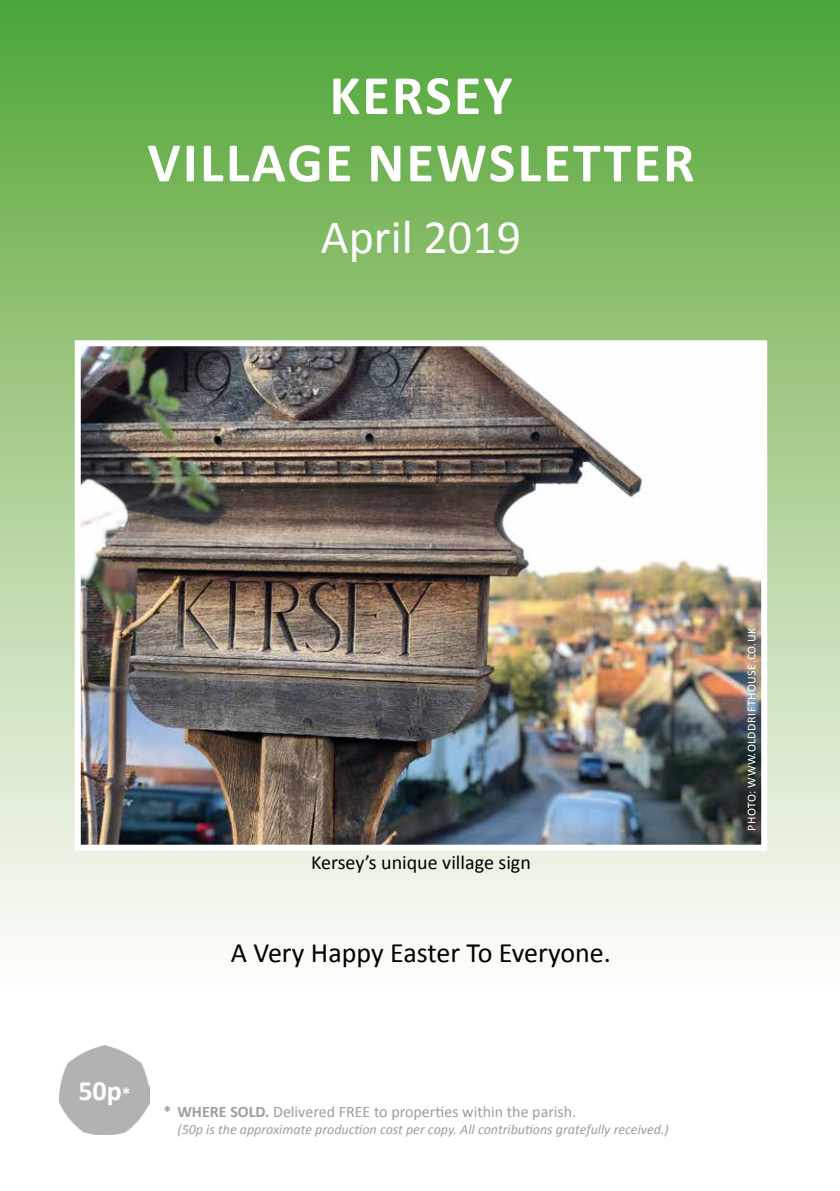
<style>
.page{position:relative;width:840px;height:1191px;background:#fff}
.page>*{position:absolute;margin:0;border:0;box-sizing:border-box;transform-origin:0 0}
.t1{font:700 56px/67.2px "Calibri";letter-spacing:.04em;color:#fff;text-align:center}
.t2{font:48px "Calibri";color:#fff}
.t3{font:28px "Calibri";color:#000}
.t4{font:700 28px "Calibri";color:#fff}
.t5{font:20px "Calibri";color:#000}
.t6{font:16px "Calibri";color:#9d9d9c}
.t7{font:italic 14px "Calibri";color:#9d9d9c}
.t8{font:12px "Calibri";letter-spacing:.04em;color:#fff}
.s1{font-size:18px}
.s2{font-weight:700}
</style>
<div class="page">
<div style="left:0;top:0;width:839px;height:1003px;background:linear-gradient(to bottom,#55a535,#fff)"></div>
<img style="left:82px;top:347px;width:677px;height:496px">
<div style="left:75px;top:340px;width:691px;height:510px;border:6px solid #fff"></div>
<img style="left:59px;top:1045px;width:90px;height:89px">
<h1 class="t1" style="left:147px;top:62px;width:548px">KERSEY<br>VILLAGE NEWSLETTER</h1>
<h2 class="t2" style="left:321px;top:207px;width:201px">April 2019</h2>
<h3 class="t5" style="left:311px;top:850px;width:221px">Kersey’s unique village sign</h3>
<h3 class="t3" style="left:231px;top:934px;width:381px">A Very Happy Easter To Everyone.</h3>
<h3 class="t4" style="left:78px;top:1073px;width:54px">50p<span class="s1">*</span></h3>
<p class="t6" style="left:163px;top:1102px;width:414px"><span class="s2">* WHERE SOLD.</span> Delivered FREE to properties within the parish.</p>
<p class="t7" style="left:177px;top:1120px;width:492px">(50p is the approximate production cost per copy. All contributions gratefully received.)</p>
<p class="t8" style="left:743px;top:830px;width:204px;rotate:-90deg">PHOTO: WWW.OLDDRIFTHOUSE.CO.UK</p>
</div>
